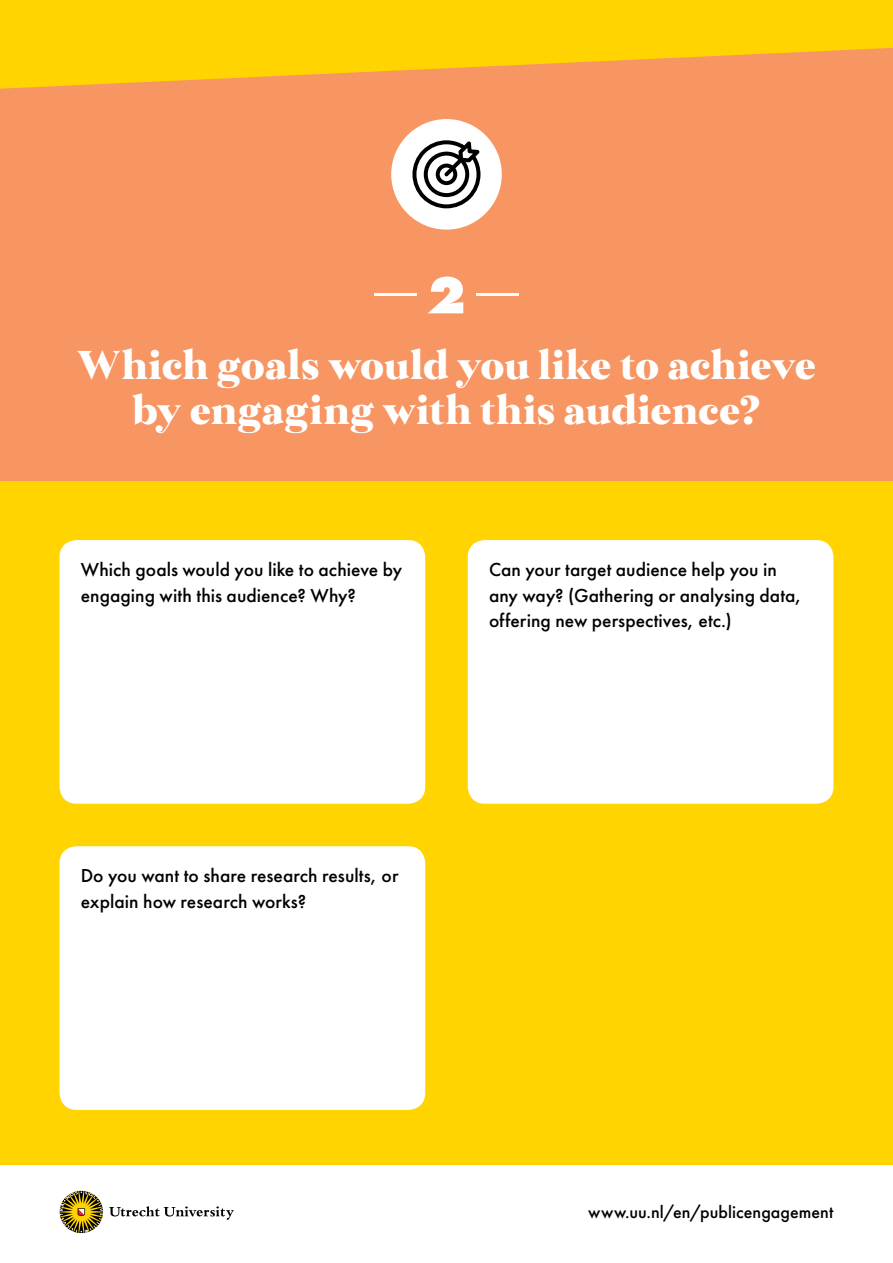
<style>
.page{position:relative;width:893px;height:1263px;background:#ffd400}
.page>*{position:absolute;margin:0;border:0;box-sizing:border-box;transform-origin:0 0}
.t1{font:800 54px "Futura PT";color:#fff}
.t2{font:900 39px/45px "Kisba";color:#fff;text-align:center}
.t3{font:500 19.5px/25.5px "Futura PT";color:#000}
.t4{font:500 18px "Futura PT";letter-spacing:.005em;color:#000}
</style>
<div class="page">
<div style="left:0;top:0;width:893px;height:480px;background:#f79563"></div>
<svg style="left:0;top:0;width:893px;height:89px;fill:#ffd400"></svg>
<div style="left:0;top:1165px;width:893px;height:98px;background:#fff"></div>
<div style="left:60px;top:540px;width:365px;height:264px;background:#fff;border-radius:17px"></div>
<div style="left:468px;top:540px;width:365px;height:264px;background:#fff;border-radius:17px"></div>
<div style="left:60px;top:846px;width:365px;height:264px;background:#fff;border-radius:17px"></div>
<hr style="left:374px;top:293px;width:43px;height:3px;background:#fff">
<hr style="left:476px;top:293px;width:43px;height:3px;background:#fff">
<div style="left:391px;top:119px;width:111px;height:111px;background:#fff;border-radius:50%"></div>
<svg style="left:412px;top:140px;width:68px;height:68px"></svg>
<svg style="left:60px;top:1191px;width:43px;height:42px"></svg>
<svg style="left:109px;top:1206px;width:125px;height:14px"></svg>
<h1 class="t1" style="left:427px;top:261px;width:40px">2</h1>
<h2 class="t2" style="left:77px;top:344px;width:741px">Which goals would you like to achieve by engaging with this audience?</h2>
<p class="t3" style="left:81px;top:557px;width:323px">Which goals would you like to achieve by engaging with this audience? Why?</p>
<p class="t3" style="left:489px;top:557px;width:314px">Can your target audience help you in any way? (Gathering or analysing data, offering new perspectives, etc.)</p>
<p class="t3" style="left:81px;top:863px;width:319px">Do you want to share research results, or explain how research works?</p>
<p class="t4" style="left:588px;top:1201px;width:247px">www.uu.nl/en/publicengagement</p>
</div>
